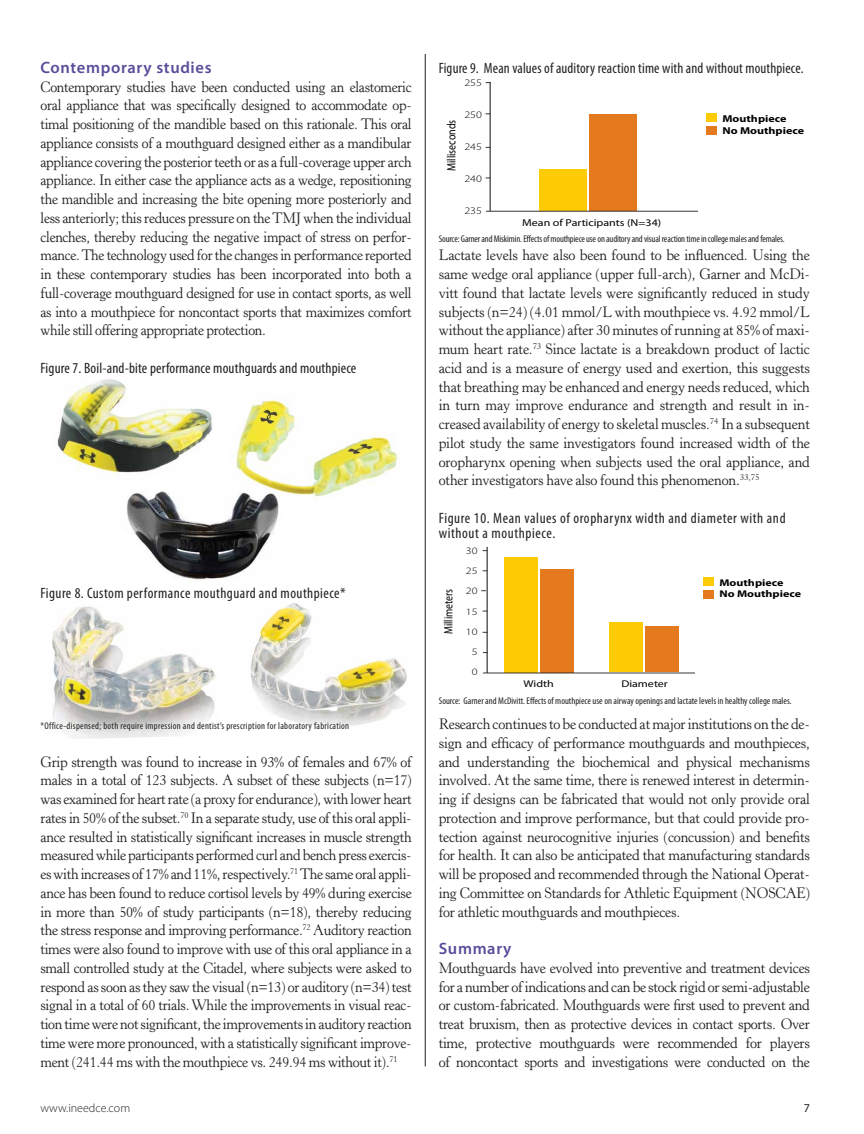
<style>
.page{position:relative;width:864px;height:1134px;background:#fff}
.page>*{position:absolute;margin:0;border:0;box-sizing:border-box;transform-origin:0 0}
.t1{font:600 16.5px "Myriad Pro";letter-spacing:.04em;color:#5a4c99}
.t2{font:15px/18.8px "Horley Old Style MT Std";letter-spacing:-.02em;color:#231f20;text-align:justify;scale:.95 1}
.t3{font:15px/18.8px "Horley Old Style MT Std";letter-spacing:-.02em;color:#231f20;text-align:justify;scale:.94 1}
.t4{font:15px/18.8px "Horley Old Style MT Std";letter-spacing:-.02em;color:#231f20;text-align:justify;scale:.93 1}
.t5{font:condensed 15px "Myriad Pro";letter-spacing:.02em;color:#231f20}
.t6{font:condensed 15px/15px "Myriad Pro";letter-spacing:.04em;color:#231f20}
.t7{font:300 12px "Myriad Pro";color:#231f20}
.t8{font:12px "Myriad Pro";color:#010101;scale:.84 1}
.t9{font:12px "Myriad Pro";color:#010101;scale:.82 1}
.t10{font:12px "Myriad Pro";color:#231f20}
.t11{font:10.05px "Myriad Pro";color:#010101;scale:1.2 1}
.t12{font:700 10.05px/12px "Myriad Pro";color:#010101;scale:1.2 1}
.t13{font:300 10.05px "Myriad Pro";color:#010101;scale:1.2 1}
.t14{font:condensed 9.75px "Myriad Pro";color:#231f20}
.t15{font:condensed 9.75px "Myriad Pro";letter-spacing:.03em;color:#231f20}
.t16{font:700 9.75px/11.7px "Myriad Pro";color:#010101;scale:1.23 1}
.t17{font:9.75px "Myriad Pro";color:#010101;scale:1.23 1}
.t18{font:300 9.75px/20.2px "Myriad Pro";color:#010101;text-align:right;scale:1.23 1}
</style>
<div class="page">
<hr style="left:425px;top:54px;width:1px;height:1012px;background:#231f20">
<img style="left:57px;top:379px;width:155px;height:96px">
<img style="left:231px;top:399px;width:166px;height:98px">
<img style="left:127px;top:489px;width:164px;height:91px">
<img style="left:52px;top:606px;width:164px;height:133px">
<img style="left:250px;top:603px;width:157px;height:123px">
<div style="left:706px;top:113px;width:10px;height:9px;background:#ffcb05"></div>
<div style="left:706px;top:126px;width:10px;height:9px;background:#e4791d"></div>
<hr style="left:490px;top:82px;width:1px;height:129px;background:#232020">
<div style="left:540px;top:169px;width:47px;height:42px;background:#ffcb05"></div>
<div style="left:589px;top:115px;width:47px;height:96px;background:#e4791d"></div>
<hr style="left:486px;top:211px;width:212px;height:1px;background:#232020">
<div style="left:703px;top:577px;width:10px;height:9px;background:#ffcb05"></div>
<div style="left:703px;top:590px;width:10px;height:9px;background:#e4791d"></div>
<hr style="left:487px;top:547px;width:1px;height:126px;background:#232020">
<div style="left:504px;top:557px;width:34px;height:116px;background:#ffcb05"></div>
<div style="left:540px;top:569px;width:34px;height:104px;background:#e4791d"></div>
<hr style="left:483px;top:673px;width:212px;height:1px;background:#232020">
<div style="left:609px;top:623px;width:34px;height:49px;background:#ffcb05"></div>
<div style="left:645px;top:626px;width:34px;height:46px;background:#e4791d"></div>
<p class="t1" style="left:40px;top:57px;width:173px">Contemporary studies</p>
<p class="t4" style="left:40px;top:77px;width:401px">Contemporary studies have been conducted using an elastomeric oral appliance that was specifically designed to accommodate op&shy;timal positioning of the mandible based on this rationale. This oral appliance consists of a mouthguard designed either as a mandibular appliance covering the posterior teeth or as a full-coverage upper arch appliance. In either case the appliance acts as a wedge, repositioning the mandible and increasing the bite opening more posteriorly and less anteriorly; this reduces pressure on the TMJ when the individual clenches, thereby reducing the negative impact of stress on perfor&shy;mance. The technology used for the changes in performance reported in these contemporary studies has been incorporated into both a full-coverage mouthguard designed for use in contact sports, as well as into a mouthpiece for noncontact sports that maximizes comfort while still offering appropriate protection.</p>
<p class="t5" style="left:40px;top:359px;width:317px">Figure 7. Boil-and-bite performance mouthguards and mouthpiece</p>
<p class="t5" style="left:40px;top:584px;width:307px">Figure 8. Custom performance mouthguard and mouthpiece*</p>
<p class="t15" style="left:40px;top:720px;width:310px">*Office-dispensed; both require impression and dentist’s prescription for laboratory fabrication</p>
<p class="t3" style="left:40px;top:752px;width:396px">Grip strength was found to increase in 93% of females and 67% of males in a total of 123 subjects. A subset of these subjects (n=17) was examined for heart rate (a proxy for endurance), with lower heart rates in 50% of the subset.<sup>70</sup> In a separate study, use of this oral appli&shy;ance resulted in statistically significant increases in muscle strength measured while participants performed curl and bench press exercis&shy;es with increases of 17% and 11%, respectively.<sup>71</sup> The same oral appli&shy;ance has been found to reduce cortisol levels by 49% during exercise in more than 50% of study participants (n=18), thereby reducing the stress response and improving performance.<sup>72</sup> Auditory reaction times were also found to improve with use of this oral appliance in a small controlled study at the Citadel, where subjects were asked to respond as soon as they saw the visual (n=13) or auditory (n=34) test signal in a total of 60 trials. While the improvements in visual reac&shy;tion time were not significant, the improvements in auditory reaction time were more pronounced, with a statistically significant improve&shy;ment (241.44 ms with the mouthpiece vs. 249.94 ms without it).<sup>71</sup></p>
<p class="t5" style="left:439px;top:59px;width:366px">Figure 9. Mean values of auditory reaction time with and without mouthpiece.</p>
<p class="t8" style="left:444px;top:171px;width:63px;rotate:-90deg">Milliseconds</p>
<p class="t13" style="left:464px;top:76px;width:16px">255</p>
<p class="t13" style="left:464px;top:108px;width:16px">250</p>
<p class="t13" style="left:464px;top:140px;width:16px">245</p>
<p class="t13" style="left:464px;top:172px;width:16px">240</p>
<p class="t13" style="left:464px;top:204px;width:16px">235</p>
<p class="t11" style="left:522px;top:217px;width:117px">Mean of Participants (N=34)</p>
<p class="t12" style="left:722px;top:112px;width:69px">Mouthpiece<br>No Mouthpiece</p>
<p class="t14" style="left:439px;top:232px;width:347px">Source: Garner and Miskimin. Effects of mouthpiece use on auditory and visual reaction time in college males and females.</p>
<p class="t2" style="left:439px;top:246px;width:392px">Lactate levels have also been found to be influenced. Using the same wedge oral appliance (upper full-arch), Garner and McDi&shy;vitt found that lactate levels were significantly reduced in study subjects (n=24) (4.01 mmol/L with mouthpiece vs. 4.92 mmol/L without the appliance) after 30 minutes of running at 85% of maxi&shy;mum heart rate.<sup>73</sup> Since lactate is a breakdown product of lactic acid and is a measure of energy used and exertion, this suggests that breathing may be enhanced and energy needs reduced, which in turn may improve endurance and strength and result in in&shy;creased availability of energy to skeletal muscles.<sup>74</sup> In a subsequent pilot study the same investigators found increased width of the oropharynx opening when subjects used the oral appliance, and other investigators have also found this phenomenon.<sup>33,75</sup></p>
<p class="t6" style="left:439px;top:510px;width:348px">Figure 10. Mean values of oropharynx width and diameter with and without a mouthpiece.</p>
<p class="t9" style="left:441px;top:634px;width:57px;rotate:-90deg">Millimeters</p>
<p class="t18" style="left:466px;top:541px;width:11px">30<br>25<br>20<br>15<br>10<br>5<br>0</p>
<p class="t16" style="left:719px;top:576px;width:68px">Mouthpiece<br>No Mouthpiece</p>
<p class="t17" style="left:524px;top:678px;width:26px">Width</p>
<p class="t17" style="left:621px;top:678px;width:39px">Diameter</p>
<p class="t14" style="left:439px;top:694px;width:354px">Source: Garner and McDivitt. Effects of mouthpiece use on airway openings and lactate levels in healthy college males.</p>
<p class="t2" style="left:439px;top:715px;width:392px">Research continues to be conducted at major institutions on the de&shy;sign and efficacy of performance mouthguards and mouthpieces, and understanding the biochemical and physical mechanisms involved. At the same time, there is renewed interest in determin&shy;ing if designs can be fabricated that would not only provide oral protection and improve performance, but that could provide pro&shy;tection against neurocognitive injuries (concussion) and benefits for health. It can also be anticipated that manufacturing standards will be proposed and recommended through the National Operat&shy;ing Committee on Standards for Athletic Equipment (NOSCAE) for athletic mouthguards and mouthpieces.</p>
<p class="t1" style="left:439px;top:938px;width:74px">Summary</p>
<p class="t2" style="left:439px;top:959px;width:392px">Mouthguards have evolved into preventive and treatment devices for a number of indications and can be stock rigid or semi-adjustable or custom-fabricated. Mouthguards were first used to prevent and treat bruxism, then as protective devices in contact sports. Over time, protective mouthguards were recommended for players of noncontact sports and investigations were conducted on the</p>
<p class="t7" style="left:40px;top:1100px;width:91px">www.ineedce.com</p>
<p class="t10" style="left:804px;top:1100px;width:8px">7</p>
</div>
